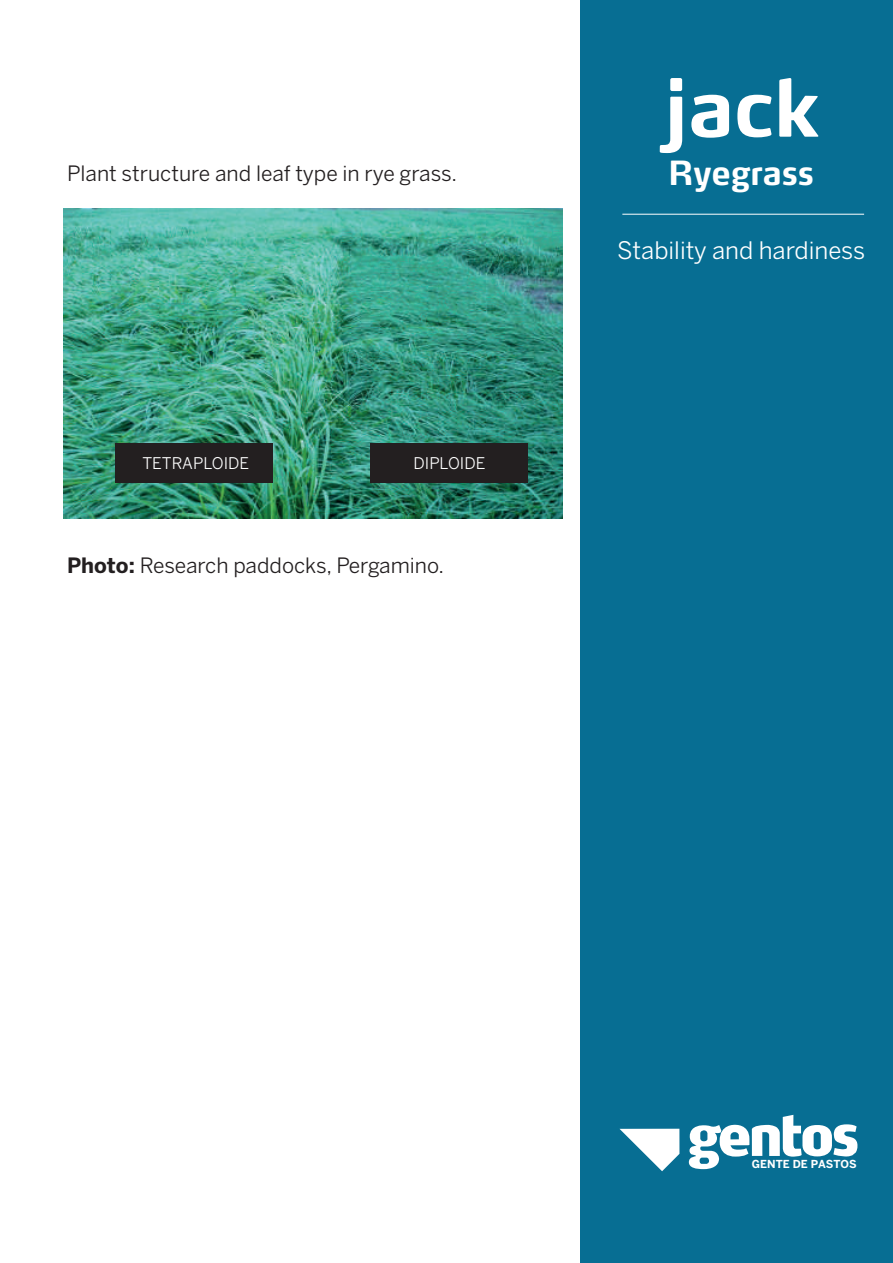
<style>
.page{position:relative;width:893px;height:1263px;background:#fff}
.page>*{position:absolute;margin:0;border:0;box-sizing:border-box;transform-origin:0 0}
.t1{font:700 78px "Max";color:#fff}
.t2{font:700 33px "Max";color:#fff}
.t3{font:24px "Benton Sans";color:#fff}
.t4{font:21px "Benton Sans";color:#231f20}
.t5{font:16.05px "Benton Sans";color:#fff}
.t6{font:700 10.95px "Benton Sans";color:#fff}
.s1{font-weight:700}
</style>
<div class="page">
<div style="left:581px;top:0;width:312px;height:1263px;background:#076e93"></div>
<img style="left:64px;top:208px;width:498px;height:310px">
<div style="left:115px;top:443px;width:158px;height:40px;background:#231f20"></div>
<div style="left:370px;top:443px;width:158px;height:40px;background:#231f20"></div>
<svg style="left:619px;top:1129px;width:60px;height:42px"></svg>
<svg style="left:689px;top:1115px;width:168px;height:54px"></svg>
<hr style="left:622px;top:214px;width:242px;height:1px;background:#fff">
<p class="t4" style="left:67px;top:161px;width:392px">Plant structure and leaf type in rye grass.</p>
<p class="t5" style="left:142px;top:453px;width:108px">TETRAPLOIDE</p>
<p class="t5" style="left:413px;top:453px;width:73px">DIPLOIDE</p>
<p class="t4" style="left:67px;top:553px;width:379px"><span class="s1">Photo:</span> Research paddocks, Pergamino.</p>
<h1 class="t1" style="left:664px;top:59px;width:157px">jack</h1>
<h2 class="t2" style="left:668px;top:152px;width:147px">Ryegrass</h2>
<p class="t3" style="left:617px;top:236px;width:250px">Stability and hardiness</p>
<p class="t6" style="left:752px;top:1157px;width:106px">GENTE DE PASTOS</p>
</div>
